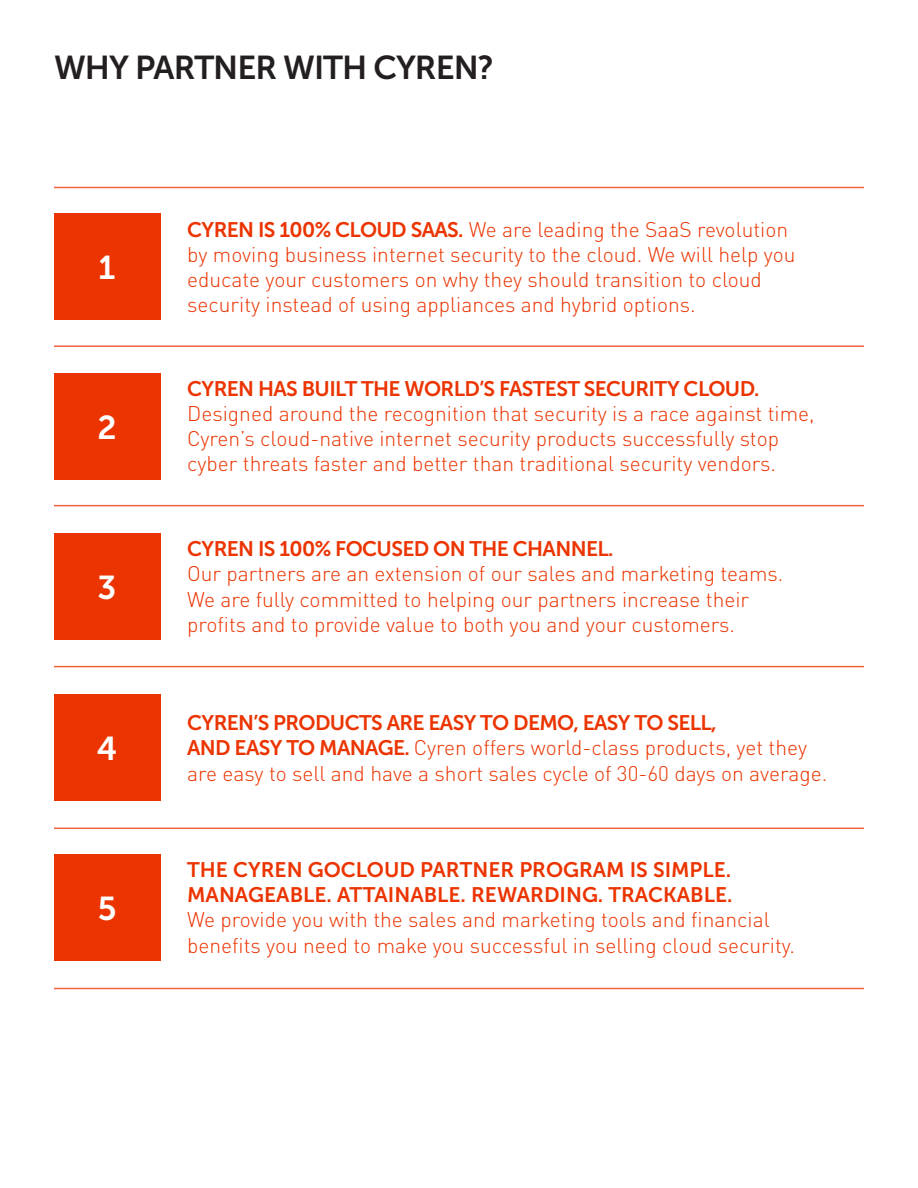
<style>
.page{position:relative;width:918px;height:1188px;background:#fff}
.page>*{position:absolute;margin:0;border:0;box-sizing:border-box;transform-origin:0 0}
.SubHead{font:33px "Museo Sans 700";letter-spacing:-.03em;color:#231f20}
.SubHead-2{font:33px "Museo Sans 700";color:#fff}
.SubHead-3{font:300 21px/25.2px "DINOT";color:#eb3400}
.s1{font-family:"Museo Sans 700";font-weight:400}
</style>
<div class="page">
<div style="left:54px;top:214px;width:106px;height:106px;background:#eb3400"></div>
<div style="left:54px;top:373px;width:106px;height:106px;background:#eb3400"></div>
<div style="left:54px;top:533px;width:106px;height:107px;background:#eb3400"></div>
<div style="left:54px;top:694px;width:106px;height:107px;background:#eb3400"></div>
<div style="left:54px;top:855px;width:106px;height:106px;background:#eb3400"></div>
<hr style="left:54px;top:345px;width:810px;height:2px;background:#eb3400">
<hr style="left:54px;top:187px;width:810px;height:1px;background:#eb3400">
<hr style="left:54px;top:505px;width:810px;height:1px;background:#eb3400">
<hr style="left:54px;top:666px;width:810px;height:1px;background:#eb3400">
<hr style="left:54px;top:828px;width:810px;height:1px;background:#eb3400">
<hr style="left:54px;top:988px;width:810px;height:1px;background:#eb3400">
<p class="SubHead" style="left:54px;top:49px;width:441px">WHY PARTNER WITH CYREN?</p>
<p class="SubHead-2" style="left:99px;top:249px;width:18px">1</p>
<p class="SubHead-2" style="left:98px;top:409px;width:21px">2</p>
<p class="SubHead-2" style="left:98px;top:569px;width:20px">3</p>
<p class="SubHead-2" style="left:97px;top:730px;width:22px">4</p>
<p class="SubHead-2" style="left:98px;top:890px;width:20px">5</p>
<p class="SubHead-3" style="left:187px;top:216px;width:610px"><span class="s1">CYREN IS 100% CLOUD SAAS.</span> We are leading the SaaS revolution by moving business internet security to the cloud. We will help you educate your customers on why they should transition to cloud security instead of using appliances and hybrid options.</p>
<p class="SubHead-3" style="left:187px;top:375px;width:629px"><span class="s1">CYREN HAS BUILT THE WORLD’S FASTEST SECURITY CLOUD.<br></span>Designed around the recognition that security is a race against time, Cyren’s cloud-native internet security products successfully stop cyber threats faster and better than traditional security vendors.</p>
<p class="SubHead-3" style="left:187px;top:536px;width:598px"><span class="s1">CYREN IS 100% FOCUSED ON THE CHANNEL.<br></span>Our partners are an extension of our sales and marketing teams.<br>We are fully committed to helping our partners increase their profits and to provide value to both you and your customers.</p>
<p class="SubHead-3" style="left:187px;top:710px;width:642px"><span class="s1">CYREN’S PRODUCTS ARE EASY TO DEMO, EASY TO SELL,<br>AND EASY TO MANAGE.</span> Cyren offers world-class products, yet they are easy to sell and have a short sales cycle of 30-60 days on average.</p>
<p class="SubHead-3" style="left:187px;top:857px;width:609px"><span class="s1">THE CYREN GOCLOUD PARTNER PROGRAM IS SIMPLE.<br>MANAGEABLE. ATTAINABLE. REWARDING. TRACKABLE.<br></span>We provide you with the sales and marketing tools and financial benefits you need to make you successful in selling cloud security.</p>
</div>
